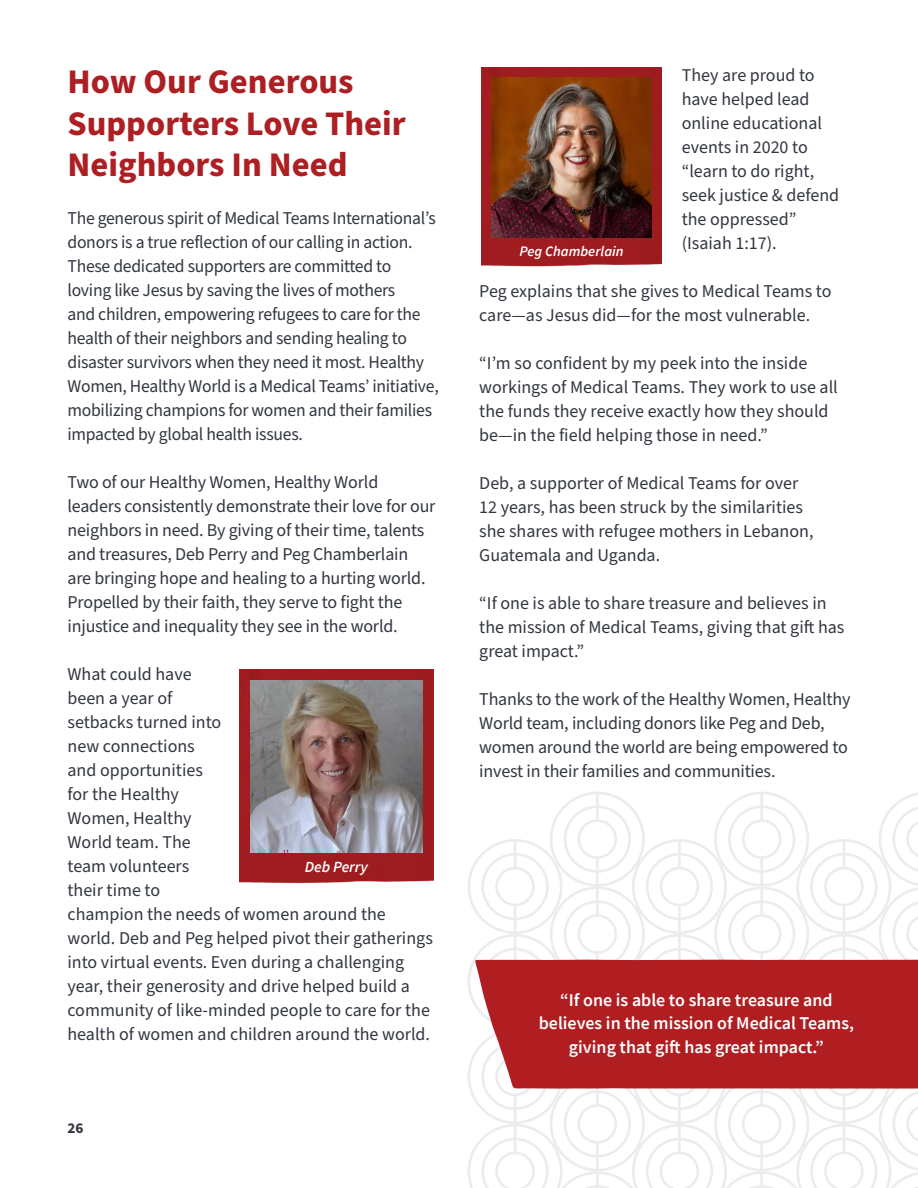
<style>
.page{position:relative;width:918px;height:1188px;background:#fff}
.page>*{position:absolute;margin:0;border:0;box-sizing:border-box;transform-origin:0 0}
.t1{font:700 34.5px/41.4px "Source Sans Pro";color:#ad1f22}
.t2{font:18px/24px "Source Sans Pro";letter-spacing:-.01em;color:#323641}
.t3{font:600 18px/23.1px "Source Sans Pro";color:#fff;text-align:center}
.t4{font:italic 600 15.6px "Source Sans Pro";color:#fff}
.t5{font:700 15px "Source Sans Pro";color:#323641}
.t6{font:italic 600 14.4px "Source Sans Pro";color:#fff}
</style>
<div class="page">
<svg style="left:808px;top:792px;width:110px;height:396px"></svg>
<svg style="left:550px;top:792px;width:258px;height:396px"></svg>
<svg style="left:468px;top:839px;width:95px;height:349px"></svg>
<div style="left:475px;top:959px;width:443px;height:130px;background:#b01e22"></div>
<div style="left:482px;top:68px;width:179px;height:199px;background:#9f1c1f"></div>
<img style="left:491px;top:78px;width:161px;height:160px">
<div style="left:240px;top:670px;width:193px;height:214px;background:#9f1c1f"></div>
<img style="left:250px;top:680px;width:173px;height:173px">
<p class="t1" style="left:68px;top:62px;width:340px">How Our Generous<br>Supporters Love Their<br>Neighbors In Need</p>
<p class="t2" style="left:68px;top:207px;width:373px">The generous spirit of Medical Teams International’s donors is a true reflection of our calling in action.<br>These dedicated supporters are committed to loving like Jesus by saving the lives of mothers<br>and children, empowering refugees to care for the health of their neighbors and sending healing to disaster survivors when they need it most. Healthy Women, Healthy World is a Medical Teams’ initiative, mobilizing champions for women and their families impacted by global health issues.</p>
<p class="t2" style="left:68px;top:471px;width:370px">Two of our Healthy Women, Healthy World leaders consistently demonstrate their love for our neighbors in need. By giving of their time, talents and treasures, Deb Perry and Peg Chamberlain are bringing hope and healing to a hurting world.<br>Propelled by their faith, they serve to fight the injustice and inequality they see in the world.</p>
<p class="t2" style="left:68px;top:663px;width:367px">What could have<br>been a year of<br>setbacks turned into<br>new connections<br>and opportunities<br>for the Healthy<br>Women, Healthy<br>World team. The<br>team volunteers<br>their time to<br>champion the needs of women around the world. Deb and Peg helped pivot their gatherings into virtual events. Even during a challenging year, their generosity and drive helped build a community of like-minded people to care for the health of women and children around the world.</p>
<p class="t4" style="left:305px;top:856px;width:65px">Deb Perry</p>
<p class="t5" style="left:68px;top:1118px;width:17px">26</p>
<p class="t2" style="left:682px;top:64px;width:159px">They are proud to have helped lead online educational events in 2020 to “learn to do right, seek justice &amp; defend the oppressed” (Isaiah 1:17).</p>
<p class="t2" style="left:479px;top:280px;width:354px">Peg explains that she gives to Medical Teams to care—as Jesus did—for the most vulnerable.</p>
<p class="t2" style="left:479px;top:352px;width:360px">“I’m so confident by my peek into the inside workings of Medical Teams. They work to use all the funds they receive exactly how they should be—in the field helping those in need.”</p>
<p class="t2" style="left:479px;top:472px;width:336px">Deb, a supporter of Medical Teams for over 12 years, has been struck by the similarities she shares with refugee mothers in Lebanon, Guatemala and Uganda.</p>
<p class="t2" style="left:479px;top:592px;width:367px">“If one is able to share treasure and believes in the mission of Medical Teams, giving that gift has great impact.”</p>
<p class="t2" style="left:479px;top:688px;width:373px">Thanks to the work of the Healthy Women, Healthy World team, including donors like Peg and Deb, women around the world are being empowered to invest in their families and communities.</p>
<p class="t6" style="left:520px;top:241px;width:106px">Peg Chamberlain</p>
<p class="t3" style="left:539px;top:989px;width:317px">“If one is able to share treasure and believes in the mission of Medical Teams, giving that gift has great impact.”</p>
</div>
